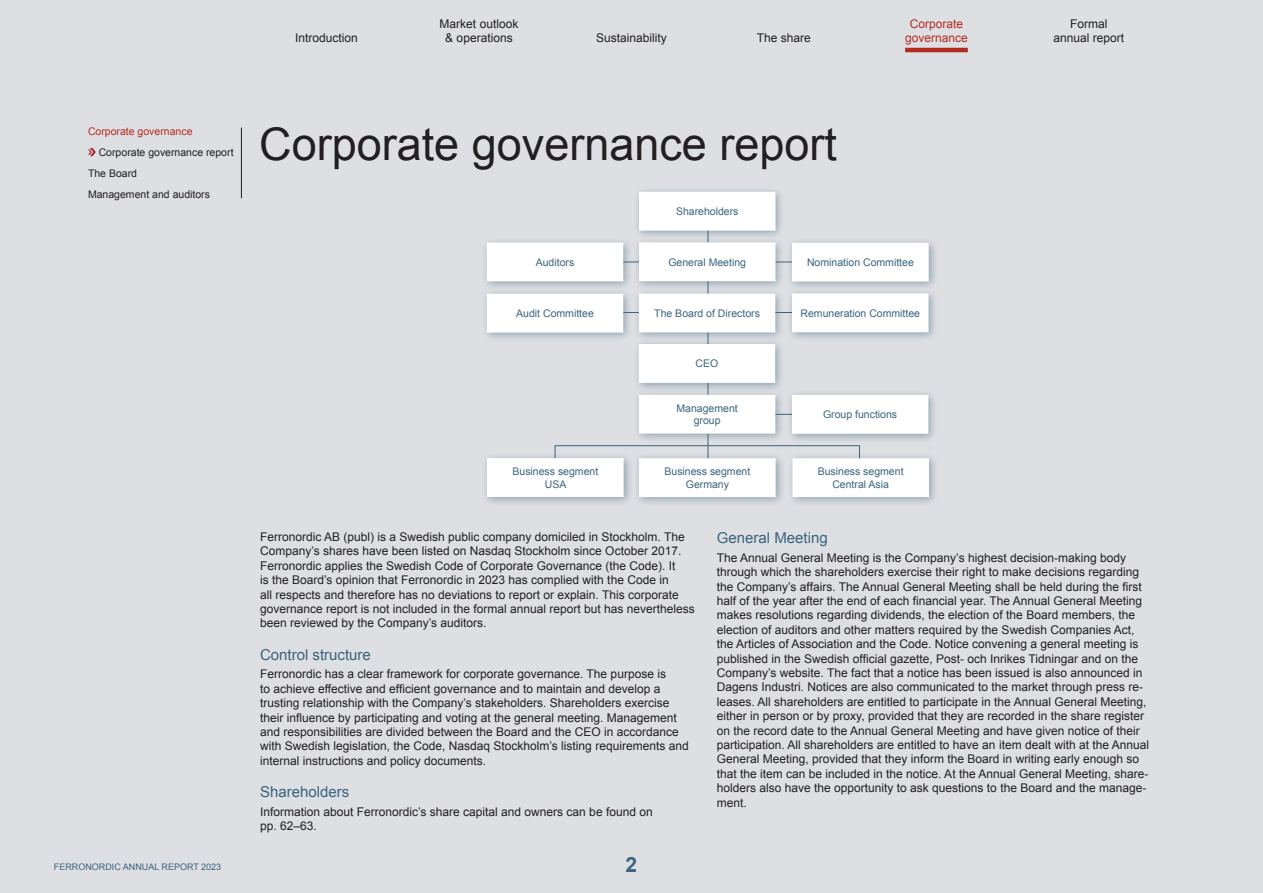
<style>
.page{position:relative;width:1263px;height:893px;background:#dedfe2}
.page>*{position:absolute;margin:0;border:0;box-sizing:border-box;transform-origin:0 0}
.Rubrik{font:45px "Arial";color:#231f20}
.NOT_Rubrik_Bold{font:700 21px "Arial";color:#3a647f}
.Mellanrubrik{font:15px "Arial";color:#3a647f}
.Tabell_Brödtext{font:12px/14.4px "Arial";color:#231f20}
.t1{font:12px "Arial";color:#b42b24}
.t2{font:10.5px/12.6px "Arial";color:#3a647f;text-align:center}
.Rubrik-2{font:10.5px "Arial";color:#231f20}
.Rubrik-3{font:10.5px "Arial";color:#b42b24}
.Mellanrubrik_2{font:9px "Arial";color:#3a647f}
</style>
<div class="page">
<hr style="left:905px;top:48px;width:63px;height:4px;background:#b42b24">
<svg style="left:88px;top:148px;width:8px;height:8px"></svg>
<hr style="left:241px;top:128px;width:1px;height:70px;background:#231f20">
<hr style="left:591px;top:262px;width:232px;height:1px;background:#3a647f">
<hr style="left:591px;top:312px;width:232px;height:1px;background:#3a647f">
<hr style="left:555px;top:445px;width:305px;height:1px;background:#3a647f">
<hr style="left:708px;top:414px;width:115px;height:1px;background:#3a647f">
<hr style="left:708px;top:215px;width:1px;height:248px;background:#3a647f">
<div style="left:633px;top:186px;width:152px;height:55px;background:#3a647f;opacity:.5"></div>
<div style="left:639px;top:192px;width:136px;height:38px;background:#fff"></div>
<div style="left:633px;top:237px;width:152px;height:54px;background:#3a647f;opacity:.5"></div>
<div style="left:639px;top:243px;width:136px;height:38px;background:#fff"></div>
<div style="left:633px;top:288px;width:152px;height:54px;background:#3a647f;opacity:.5"></div>
<div style="left:639px;top:294px;width:136px;height:38px;background:#fff"></div>
<div style="left:633px;top:338px;width:152px;height:55px;background:#3a647f;opacity:.5"></div>
<div style="left:639px;top:345px;width:136px;height:37px;background:#fff"></div>
<div style="left:639px;top:344px;width:136px;height:38px;border:1px solid #fff"></div>
<div style="left:633px;top:389px;width:152px;height:55px;background:#3a647f;opacity:.5"></div>
<div style="left:639px;top:395px;width:136px;height:38px;background:#fff"></div>
<div style="left:481px;top:237px;width:152px;height:54px;background:#3a647f;opacity:.5"></div>
<div style="left:487px;top:243px;width:136px;height:38px;background:#fff"></div>
<div style="left:481px;top:288px;width:152px;height:55px;background:#3a647f;opacity:.5"></div>
<div style="left:487px;top:294px;width:136px;height:38px;background:#fff"></div>
<div style="left:786px;top:389px;width:152px;height:55px;background:#3a647f;opacity:.5"></div>
<div style="left:792px;top:395px;width:136px;height:38px;background:#fff"></div>
<div style="left:786px;top:288px;width:152px;height:54px;background:#3a647f;opacity:.5"></div>
<div style="left:793px;top:294px;width:135px;height:38px;background:#fff"></div>
<div style="left:786px;top:237px;width:152px;height:55px;background:#3a647f;opacity:.5"></div>
<div style="left:793px;top:243px;width:135px;height:38px;background:#fff"></div>
<div style="left:481px;top:452px;width:152px;height:55px;background:#3a647f;opacity:.5"></div>
<div style="left:488px;top:459px;width:135px;height:37px;background:#fff"></div>
<div style="left:633px;top:453px;width:152px;height:54px;background:#3a647f;opacity:.5"></div>
<div style="left:640px;top:459px;width:135px;height:38px;background:#fff"></div>
<div style="left:787px;top:453px;width:151px;height:54px;background:#3a647f;opacity:.5"></div>
<div style="left:793px;top:459px;width:135px;height:38px;background:#fff"></div>
<p class="t1" style="left:910px;top:16px;width:55px">Corporate</p>
<p class="Tabell_Brödtext" style="left:440px;top:17px;width:80px;text-align:center">Market outlook &amp; operations</p>
<p class="Tabell_Brödtext" style="left:1070px;top:17px;width:39px">Formal</p>
<p class="Tabell_Brödtext" style="left:295px;top:31px;width:64px">Introduction</p>
<p class="Tabell_Brödtext" style="left:596px;top:31px;width:72px">Sustainability</p>
<p class="t1" style="left:905px;top:30px;width:64px">governance</p>
<p class="Tabell_Brödtext" style="left:757px;top:31px;width:56px">The share</p>
<p class="Tabell_Brödtext" style="left:1053px;top:31px;width:72px">annual report</p>
<p class="Rubrik-3" style="left:88px;top:125px;width:106px">Corporate governance</p>
<p class="Rubrik-2" style="left:99px;top:146px;width:136px">Corporate governance report</p>
<p class="Rubrik-2" style="left:88px;top:167px;width:51px">The Board</p>
<p class="Rubrik-2" style="left:88px;top:188px;width:123px">Management and auditors</p>
<p class="Rubrik" style="left:259px;top:115px;width:579px">Corporate governance report</p>
<p class="t2" style="left:676px;top:205px;width:64px">Shareholders</p>
<p class="t2" style="left:536px;top:256px;width:40px">Auditors</p>
<p class="t2" style="left:668px;top:256px;width:79px">General Meeting</p>
<p class="t2" style="left:807px;top:256px;width:108px">Nomination Committee</p>
<p class="t2" style="left:516px;top:307px;width:79px">Audit Committee</p>
<p class="t2" style="left:654px;top:307px;width:107px">The Board of Directors</p>
<p class="t2" style="left:800px;top:307px;width:121px">Remuneration Committee</p>
<p class="t2" style="left:696px;top:357px;width:24px">CEO</p>
<p class="t2" style="left:676px;top:402px;width:63px">Management</p>
<p class="t2" style="left:694px;top:414px;width:28px">group</p>
<p class="t2" style="left:823px;top:408px;width:76px">Group functions</p>
<p class="t2" style="left:512px;top:465px;width:87px">Business segment<br>USA</p>
<p class="t2" style="left:664px;top:465px;width:87px">Business segment<br>Germany</p>
<p class="t2" style="left:818px;top:465px;width:87px">Business segment<br>Central Asia</p>
<p class="Tabell_Brödtext" style="left:260px;top:530px;width:436px">Ferronordic AB (publ) is a Swedish public company domiciled in Stockholm. The Company’s shares have been listed on Nasdaq Stockholm since October 2017.<br>Ferronordic applies the Swedish Code of Corporate Governance (the Code). It<br>is the Board’s opinion that Ferronordic in 2023 has complied with the Code in<br>all respects and therefore has no deviations to report or explain. This corporate governance report is not included in the formal annual report but has nevertheless been reviewed by the Company’s auditors.</p>
<p class="Mellanrubrik" style="left:260px;top:645px;width:112px">Control structure</p>
<p class="Tabell_Brödtext" style="left:260px;top:667px;width:430px">Ferronordic has a clear framework for corporate governance. The purpose is<br>to achieve effective and efficient governance and to maintain and develop a trusting relationship with the Company’s stakeholders. Shareholders exercise their influence by participating and voting at the general meeting. Management and responsibilities are divided between the Board and the CEO in accordance with Swedish legislation, the Code, Nasdaq Stockholm’s listing requirements and internal instructions and policy documents.</p>
<p class="Mellanrubrik" style="left:260px;top:782px;width:91px">Shareholders</p>
<p class="Tabell_Brödtext" style="left:260px;top:804px;width:394px">Information about Ferronordic’s share capital and owners can be found on pp. 62–63.</p>
<p class="Mellanrubrik" style="left:717px;top:528px;width:112px">General Meeting</p>
<p class="Tabell_Brödtext" style="left:717px;top:550px;width:434px">The Annual General Meeting is the Company’s highest decision-making body through which the shareholders exercise their right to make decisions regarding the Company’s affairs. The Annual General Meeting shall be held during the first half of the year after the end of each financial year. The Annual General Meeting makes resolutions regarding dividends, the election of the Board members, the election of auditors and other matters required by the Swedish Companies Act, the Articles of Association and the Code. Notice convening a general meeting is published in the Swedish official gazette, Post- och Inrikes Tidningar and on the Company’s website. The fact that a notice has been issued is also announced in Dagens Industri. Notices are also communicated to the market through press re&shy;leases. All shareholders are entitled to participate in the Annual General Meeting, either in person or by proxy, provided that they are recorded in the share register on the record date to the Annual General Meeting and have given notice of their participation. All shareholders are entitled to have an item dealt with at the Annual General Meeting, provided that they inform the Board in writing early enough so that the item can be included in the notice. At the Annual General Meeting, share&shy;holders also have the opportunity to ask questions to the Board and the manage&shy;ment.</p>
<p class="Mellanrubrik_2" style="left:54px;top:860px;width:169px">FERRONORDIC ANNUAL REPORT 2023</p>
<p class="NOT_Rubrik_Bold" style="left:626px;top:850px;width:13px">2</p>
</div>
